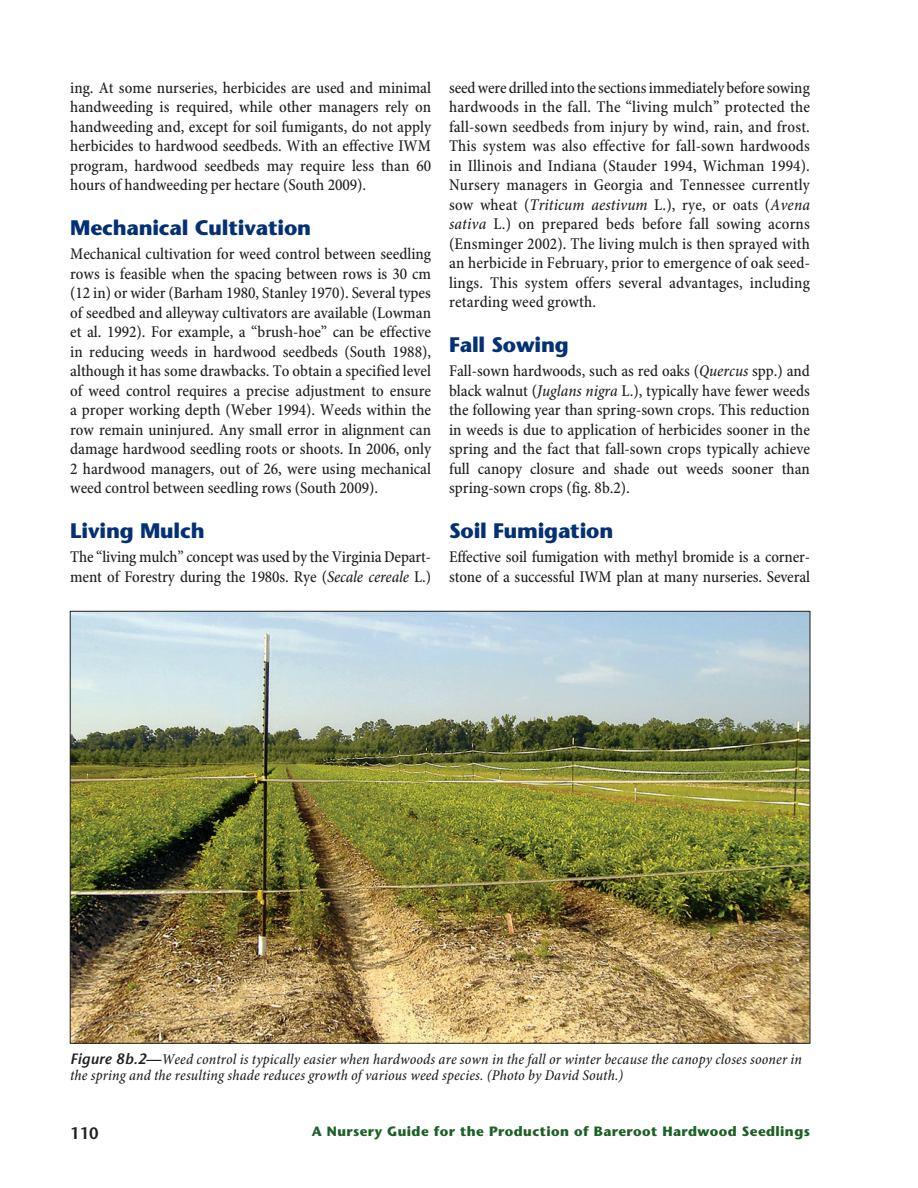
<style>
.page{position:relative;width:918px;height:1188px;background:#fff}
.page>*{position:absolute;margin:0;border:0;box-sizing:border-box;transform-origin:0 0}
.Headings_1{font:700 21px "Stone Sans Std";letter-spacing:-.01em;color:#043174}
.t1{font:500 condensed 16.5px/19.5px "Minion Pro";color:#231f20;text-align:justify}
.t2{font:600 16.5px "Stone Sans Std";color:#231f20}
.Captions{font:italic 500 condensed 15px/16.5px "Minion Pro";letter-spacing:.01em;color:#231f20}
.Book_title_footer_le{font:700 13.5px "Stone Sans Std";letter-spacing:.03em;color:#1d6025}
.s1{font-style:italic}
.s2{font-family:"Stone Sans Std";font-weight:600;font-stretch:normal}
</style>
<div class="page">
<img style="left:72px;top:613px;width:736px;height:429px">
<p class="t1" style="left:70px;top:79px;width:362px">ing. At some nurseries, herbicides are used and minimal handweeding is required, while other managers rely on handweeding and, except for soil fumigants, do not apply herbicides to hardwood seedbeds. With an effective IWM program, hardwood seedbeds may require less than 60 hours of handweeding per hectare (South 2009).</p>
<p class="Headings_1" style="left:70px;top:215px;width:243px">Mechanical Cultivation</p>
<p class="t1" style="left:70px;top:245px;width:362px">Mechanical cultivation for weed control between seedling rows is feasible when the spacing between rows is 30 cm (12 in) or wider (Barham 1980, Stanley 1970). Several types of seedbed and alleyway cultivators are available (Lowman et al. 1992). For example, a “brush-hoe” can be effective in reducing weeds in hardwood seedbeds (South 1988), although it has some drawbacks. To obtain a specified level of weed control requires a precise adjustment to ensure a proper working depth (Weber 1994). Weeds within the row remain uninjured. Any small error in alignment can damage hardwood seedling roots or shoots. In 2006, only 2 hardwood managers, out of 26, were using mechanical weed control between seedling rows (South 2009).</p>
<p class="Headings_1" style="left:70px;top:518px;width:136px">Living Mulch</p>
<p class="t1" style="left:70px;top:548px;width:362px">The “living mulch” concept was used by the Virginia Depart&shy;ment of Forestry during the 1980s. Rye (<span class="s1">Secale cereale</span> L.)</p>
<p class="t1" style="left:449px;top:79px;width:362px">seed were drilled into the sections immediately before sowing hardwoods in the fall. The “living mulch” protected the fall-sown seedbeds from injury by wind, rain, and frost.<br>This system was also effective for fall-sown hardwoods in Illinois and Indiana (Stauder 1994, Wichman 1994).<br>Nursery managers in Georgia and Tennessee currently sow wheat (<span class="s1">Triticum aestivum</span> L.), rye, or oats (<span class="s1">Avena sativa</span> L.) on prepared beds before fall sowing acorns (Ensminger 2002). The living mulch is then sprayed with an herbicide in February, prior to emergence of oak seed&shy;lings. This system offers several advantages, including retarding weed growth.</p>
<p class="Headings_1" style="left:449px;top:332px;width:121px">Fall Sowing</p>
<p class="t1" style="left:449px;top:362px;width:362px">Fall-sown hardwoods, such as red oaks (<span class="s1">Quercus</span> spp.) and black walnut (<span class="s1">Juglans nigra</span> L.), typically have fewer weeds the following year than spring-sown crops. This reduction in weeds is due to application of herbicides sooner in the spring and the fact that fall-sown crops typically achieve full canopy closure and shade out weeds sooner than spring-sown crops (fig. 8b.2).</p>
<p class="Headings_1" style="left:449px;top:518px;width:166px">Soil Fumigation</p>
<p class="t1" style="left:449px;top:548px;width:362px">Effective soil fumigation with methyl bromide is a corner&shy;stone of a successful IWM plan at many nurseries. Several</p>
<p class="Captions" style="left:70px;top:1051px;width:733px"><span class="s2">Figure 8b.2—</span>Weed control is typically easier when hardwoods are sown in the fall or winter because the canopy closes sooner in the spring and the resulting shade reduces growth of various weed species. (Photo by David South.)</p>
<p class="t2" style="left:70px;top:1123px;width:30px">110</p>
<p class="Book_title_footer_le" style="left:312px;top:1124px;width:500px">A Nursery Guide for the Production of Bareroot Hardwood Seedlings</p>
</div>
